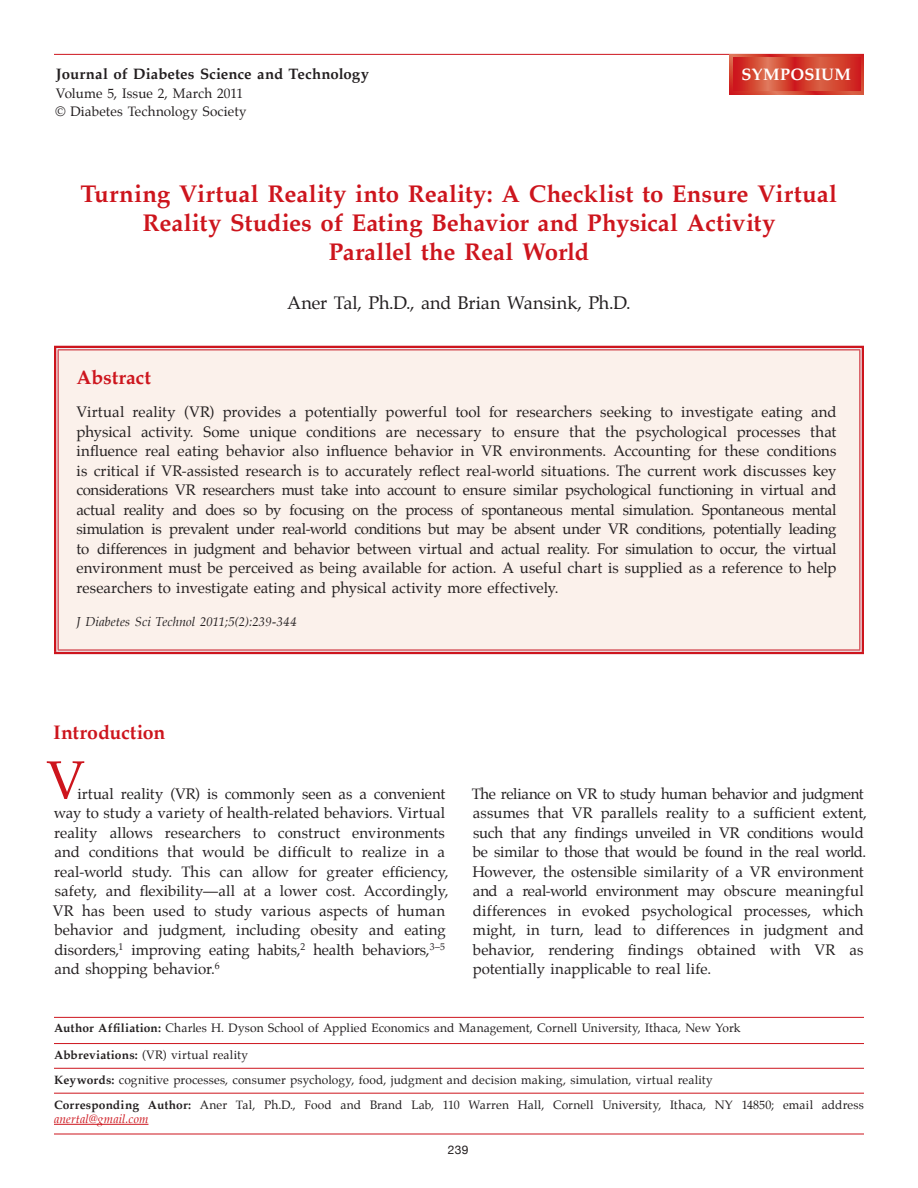
<style>
.page{position:relative;width:918px;height:1188px;background:#fff}
.page>*{position:absolute;margin:0;border:0;box-sizing:border-box;transform-origin:0 0}
.Body_Text{font:54px "Palatino";color:#cd151d}
.t1{font:700 24px/28.8px "Palatino";color:#cd151d;text-align:center}
.Subheads{font:700 19.5px "Palatino";letter-spacing:-.005em;color:#cd151d}
.Authors-Names{font:18px "Palatino";letter-spacing:-.005em;color:#231f20}
.t2{font:700 16.5px "Palatino";letter-spacing:.02em;color:#fff}
.Abstract_Text{font:15px/19.5px "Palatino";letter-spacing:-.005em;color:#231f20;text-align:justify}
.Body_Text-2{font:15px/19.5px "Palatino";color:#231f20}
.t3{font:700 15px "Palatino";letter-spacing:.005em;color:#231f20}
.t4{font:13.5px/18px "Palatino";letter-spacing:.005em;color:#231f20}
.Subhead2{font:italic 12.75px "Palatino";letter-spacing:.005em;color:#231f20}
.t5{font:12px/14.4px "Palatino";letter-spacing:.01em;color:#231f20}
.t6{font:12px "Helvetica Neue";color:#231f20}
.s1{font-weight:700}
.s2{font-style:italic;color:#cd151d}
</style>
<div class="page">
<hr style="left:54px;top:1134px;width:810px;height:1px;background:#cd151d">
<hr style="left:54px;top:1124px;width:94px;height:1px;background:#cd151d">
<hr style="left:54px;top:1017px;width:810px;height:1px;background:#cd151d">
<hr style="left:54px;top:1043px;width:810px;height:1px;background:#cd151d">
<hr style="left:54px;top:1068px;width:810px;height:1px;background:#cd151d">
<hr style="left:54px;top:1093px;width:810px;height:1px;background:#cd151d">
<div style="left:56px;top:348px;width:806px;height:304px;background:#fbf1eb"></div>
<hr style="left:54px;top:346px;width:810px;height:4px;background:#ededf1">
<svg style="left:56px;top:350px;width:2px;height:300px"></svg>
<svg style="left:860px;top:350px;width:2px;height:300px"></svg>
<hr style="left:54px;top:650px;width:810px;height:4px;background:#e9d5d9">
<hr style="left:54px;top:346px;width:810px;height:2px;background:#cd151d">
<hr style="left:58px;top:349px;width:802px;height:1px;background:#cd151d">
<hr style="left:54px;top:348px;width:2px;height:304px;background:#cd151d">
<hr style="left:58px;top:350px;width:1px;height:300px;background:#cd151d">
<hr style="left:859px;top:350px;width:1px;height:300px;background:#cd151d">
<hr style="left:862px;top:348px;width:2px;height:304px;background:#cd151d">
<hr style="left:58px;top:650px;width:802px;height:1px;background:#cd151d">
<hr style="left:54px;top:652px;width:810px;height:2px;background:#cd151d">
<hr style="left:54px;top:54px;width:810px;height:1px;background:#cd151d">
<svg style="left:730px;top:54px;width:134px;height:40px"></svg>
<svg style="left:733px;top:57px;width:128px;height:34px;background:#d44231"></svg>
<p class="t3" style="left:56px;top:61px;width:315px">Journal of Diabetes Science and Technology</p>
<p class="t4" style="left:55px;top:85px;width:193px">Volume 5, Issue 2, March 2011 © Diabetes Technology Society</p>
<p class="t2" style="left:741px;top:61px;width:111px">SYMPOSIUM</p>
<p class="t1" style="left:81px;top:179px;width:758px">Turning Virtual Reality into Reality: A Checklist to Ensure Virtual<br>Reality Studies of Eating Behavior and Physical Activity<br>Parallel the Real World</p>
<p class="Authors-Names" style="left:287px;top:288px;width:345px">Aner Tal, Ph.D., and Brian Wansink, Ph.D.</p>
<p class="Subheads" style="left:76px;top:361px;width:76px">Abstract</p>
<p class="Abstract_Text" style="left:76px;top:402px;width:762px">Virtual reality (VR) provides a potentially powerful tool for researchers seeking to investigate eating and physical activity. Some unique conditions are necessary to ensure that the psychological processes that influence real eating behavior also influence behavior in VR environments. Accounting for these conditions is critical if VR-assisted research is to accurately reflect real-world situations. The current work discusses key considerations VR researchers must take into account to ensure similar psychological functioning in virtual and actual reality and does so by focusing on the process of spontaneous mental simulation. Spontaneous mental simulation is prevalent under real-world conditions but may be absent under VR conditions, potentially leading to differences in judgment and behavior between virtual and actual reality. For simulation to occur, the virtual environment must be perceived as being available for action. A useful chart is supplied as a reference to help researchers to investigate eating and physical activity more effectively.</p>
<p class="Subhead2" style="left:76px;top:611px;width:222px">J Diabetes Sci Technol 2011;5(2):239-344</p>
<p class="Subheads" style="left:53px;top:715px;width:114px">Introduction</p>
<p class="Body_Text" style="left:46px;top:735px;width:40px">V</p>
<p class="Body_Text-2" style="left:53px;top:784px;width:397px;text-indent:25px">irtual reality (VR) is commonly seen as a convenient way to study a variety of health-related behaviors. Virtual reality allows researchers to construct environments and conditions that would be difficult to realize in a real‑world study. This can allow for greater efficiency, safety, and flexibility—all at a lower cost. Accordingly, VR has been used to study various aspects of human behavior and judgment, including obesity and eating disorders,<sup>1</sup> improving eating habits,<sup>2</sup> health behaviors,<sup>3–5 </sup>and shopping behavior.<sup>6</sup></p>
<p class="Abstract_Text" style="left:472px;top:784px;width:397px;text-align:left">The reliance on VR to study human behavior and judgment assumes that VR parallels reality to a sufficient extent, such that any findings unveiled in VR conditions would be similar to those that would be found in the real world.<br>However, the ostensible similarity of a VR environment and a real-world environment may obscure meaningful differences in evoked psychological processes, which might, in turn, lead to differences in judgment and behavior, rendering findings obtained with VR as potentially inapplicable to real life.</p>
<p class="t5" style="left:54px;top:1021px;width:688px"><span class="s1">Author Affiliation:</span> Charles H. Dyson School of Applied Economics and Management, Cornell University, Ithaca, New York</p>
<p class="t5" style="left:54px;top:1048px;width:196px"><span class="s1">Abbreviations:</span> (VR) virtual reality</p>
<p class="t5" style="left:54px;top:1072px;width:660px"><span class="s1">Keywords:</span> cognitive processes, consumer psychology, food, judgment and decision making, simulation, virtual reality</p>
<p class="t5" style="left:54px;top:1097px;width:811px"><span class="s1">Corresponding Author:</span> Aner Tal, Ph.D., Food and Brand Lab, 110 Warren Hall, Cornell University, Ithaca, NY 14850; email address <span class="s2">anertal@gmail.com</span></p>
<p class="t6" style="left:448px;top:1143px;width:22px">239</p>
</div>
